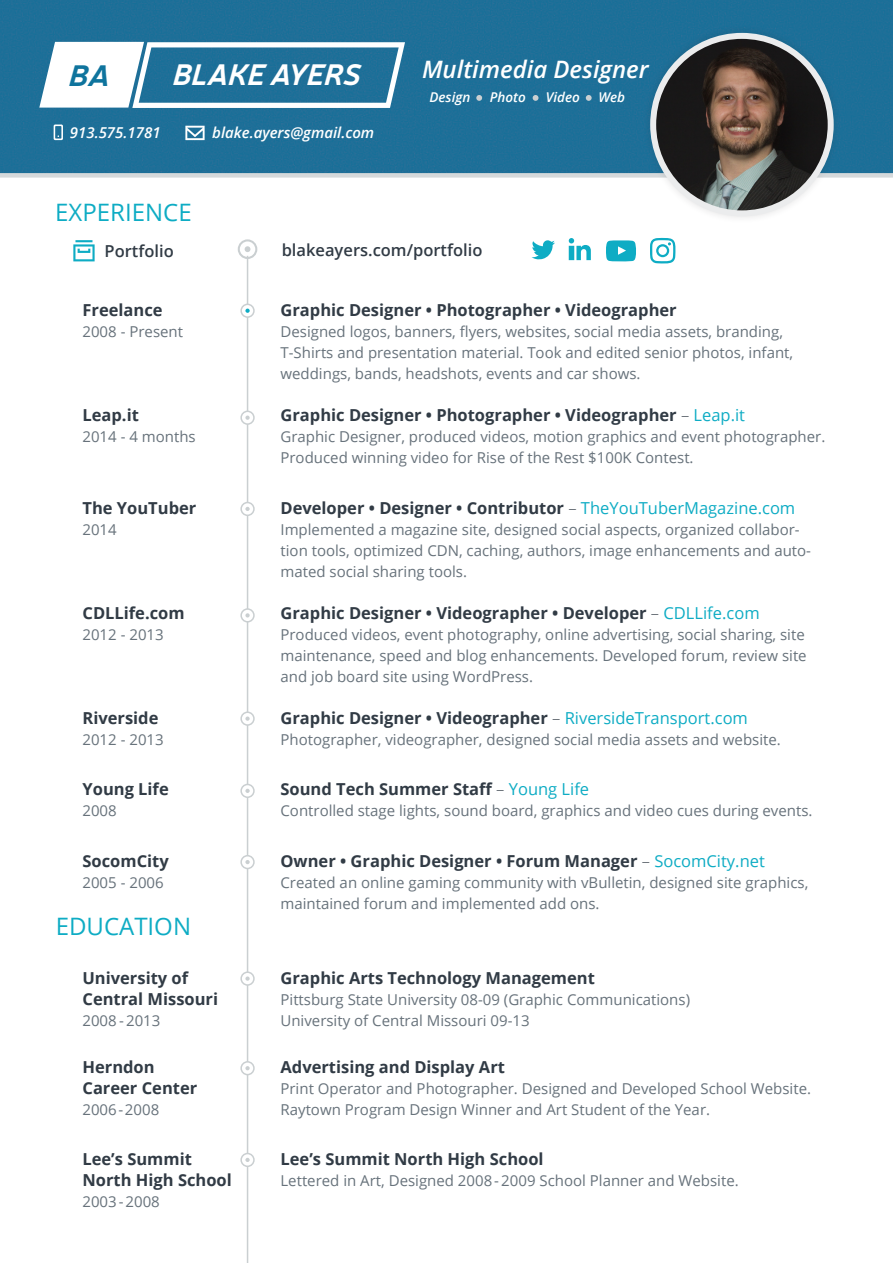
<style>
.page{position:relative;width:893px;height:1263px;background:#fff}
.page>*{position:absolute;margin:0;border:0;box-sizing:border-box;transform-origin:0 0}
.t1{font:italic 700 29.4px "Neris";color:#fff;scale:.96 1}
.t2{font:italic 700 29.4px "Neris";color:#0f749d}
.Timeline_H1{font:24px "Open Sans";color:#0eacc4}
.Logo_Job_Description{font:italic 600 24px "Open Sans";color:#fff}
.Timeline_Title{font:700 16.5px "Open Sans";color:#313b45}
.Timeline_Title-2{font:600 16.5px "Open Sans";color:#313b45}
.Timeline_Title-3{font:15px/21px "Open Sans";color:#67727b}
.Timeline_Description{font:15px/21px "Open Sans";color:#67727b}
.Timeline_Title-4{font:italic 600 15px "Open Sans";color:#fff}
.Timeline_Title-5{font:italic 600 13.5px "Open Sans";color:#fff}
.s1{font-weight:300}
.s2{font-weight:400;color:#0eacc4}
</style>
<div class="page">
<div style="left:0;top:0;width:893px;height:178px;background:#1e6f98"></div>
<div style="left:642px;top:25px;width:200px;height:199px;background:#231f20;opacity:.13"></div>
<img style="left:655px;top:36px;width:176px;height:177px">
<div style="left:650px;top:33px;width:184px;height:183px;border:6px solid #ebeced;border-radius:50%"></div>
<svg style="left:39px;top:42px;width:366px;height:66px"></svg>
<svg style="left:245px;top:246px;width:5px;height:6px"></svg>
<div style="left:238px;top:239px;width:19px;height:20px;border:2px solid #cacfd1;border-radius:50%"></div>
<hr style="left:247px;top:256px;width:1px;height:1007px;background:#cacfd1">
<div style="left:241px;top:784px;width:13px;height:13px;background:#fff;border-radius:50%"></div>
<div style="left:240px;top:784px;width:15px;height:14px;border:2px solid #cacfd1;border-radius:50%"></div>
<svg style="left:245px;top:789px;width:5px;height:4px"></svg>
<div style="left:241px;top:304px;width:13px;height:13px;background:#fff;border-radius:50%"></div>
<div style="left:240px;top:304px;width:15px;height:14px;border:2px solid #cacfd1;border-radius:50%"></div>
<svg style="left:245px;top:309px;width:5px;height:4px"></svg>
<div style="left:241px;top:856px;width:13px;height:12px;background:#fff;border-radius:50%"></div>
<div style="left:240px;top:855px;width:15px;height:14px;border:2px solid #cacfd1;border-radius:50%"></div>
<svg style="left:245px;top:860px;width:5px;height:4px"></svg>
<div style="left:241px;top:972px;width:13px;height:13px;background:#fff;border-radius:50%"></div>
<div style="left:240px;top:971px;width:15px;height:15px;border:2px solid #cacfd1;border-radius:50%"></div>
<svg style="left:245px;top:976px;width:5px;height:5px"></svg>
<div style="left:241px;top:1153px;width:13px;height:13px;background:#fff;border-radius:50%"></div>
<div style="left:240px;top:1153px;width:15px;height:14px;border:2px solid #cacfd1;border-radius:50%"></div>
<svg style="left:245px;top:1158px;width:5px;height:4px"></svg>
<div style="left:241px;top:1062px;width:13px;height:12px;background:#fff;border-radius:50%"></div>
<div style="left:240px;top:1061px;width:15px;height:14px;border:2px solid #cacfd1;border-radius:50%"></div>
<svg style="left:245px;top:1066px;width:5px;height:4px"></svg>
<div style="left:241px;top:609px;width:13px;height:13px;background:#fff;border-radius:50%"></div>
<div style="left:240px;top:608px;width:15px;height:14px;border:2px solid #cacfd1;border-radius:50%"></div>
<svg style="left:245px;top:613px;width:5px;height:4px"></svg>
<div style="left:241px;top:502px;width:13px;height:13px;background:#fff;border-radius:50%"></div>
<div style="left:240px;top:502px;width:15px;height:14px;border:2px solid #cacfd1;border-radius:50%"></div>
<svg style="left:245px;top:507px;width:5px;height:4px"></svg>
<div style="left:241px;top:411px;width:13px;height:13px;background:#fff;border-radius:50%"></div>
<div style="left:240px;top:411px;width:15px;height:14px;border:2px solid #cacfd1;border-radius:50%"></div>
<svg style="left:245px;top:416px;width:5px;height:4px"></svg>
<div style="left:241px;top:712px;width:13px;height:13px;background:#fff;border-radius:50%"></div>
<div style="left:240px;top:711px;width:15px;height:15px;border:2px solid #cacfd1;border-radius:50%"></div>
<svg style="left:245px;top:716px;width:5px;height:5px"></svg>
<svg style="left:531px;top:240px;width:24px;height:20px"></svg>
<svg style="left:476px;top:95px;width:6px;height:6px"></svg>
<svg style="left:586px;top:95px;width:6px;height:6px"></svg>
<svg style="left:533px;top:95px;width:5px;height:6px"></svg>
<svg style="left:185px;top:126px;width:20px;height:14px"></svg>
<svg style="left:54px;top:125px;width:9px;height:15px"></svg>
<svg style="left:606px;top:240px;width:30px;height:22px"></svg>
<svg style="left:650px;top:237px;width:26px;height:27px"></svg>
<svg style="left:569px;top:238px;width:22px;height:22px"></svg>
<svg style="left:73px;top:240px;width:22px;height:21px"></svg>
<h1 class="t2" style="left:68px;top:55px;width:46px">BA</h1>
<h1 class="t1" style="left:173px;top:54px;width:201px">BLAKE AYERS</h1>
<p class="Logo_Job_Description" style="left:422px;top:53px;width:228px">Multimedia Designer</p>
<p class="Timeline_Title-4" style="left:70px;top:122px;width:92px">913.575.1781</p>
<p class="Timeline_Title-4" style="left:212px;top:122px;width:163px">blake.ayers@gmail.com</p>
<p class="Timeline_H1" style="left:55px;top:196px;width:138px">EXPERIENCE</p>
<p class="Timeline_Title-5" style="left:429px;top:87px;width:42px">Design</p>
<p class="Timeline_Title-5" style="left:490px;top:87px;width:38px">Photo</p>
<p class="Timeline_Title-5" style="left:546px;top:87px;width:36px">Video</p>
<p class="Timeline_Title-5" style="left:598px;top:87px;width:28px">Web</p>
<p class="Timeline_Title-2" style="left:105px;top:239px;width:71px">Portfolio</p>
<p class="Timeline_Title-2" style="left:282px;top:238px;width:202px">blakeayers.com/portfolio</p>
<p class="Timeline_Title" style="left:82px;top:298px;width:82px">Freelance</p>
<p class="Timeline_Title" style="left:280px;top:298px;width:398px">Graphic Designer • Photographer • Videographer</p>
<p class="Timeline_Title-3" style="left:82px;top:321px;width:102px">2008 - Present</p>
<p class="Timeline_Title-3" style="left:280px;top:321px;width:504px">Designed logos, banners, flyers, websites, social media assets, branding,</p>
<p class="Timeline_Title-3" style="left:280px;top:342px;width:514px">T-Shirts and presentation material. Took and edited senior photos, infant,</p>
<p class="Timeline_Title-3" style="left:280px;top:363px;width:361px">weddings, bands, headshots, events and car shows.</p>
<p class="Timeline_Title" style="left:82px;top:403px;width:58px">Leap.it</p>
<p class="Timeline_Title" style="left:280px;top:403px;width:466px">Graphic Designer • Photographer • Videographer <span class="s1">–</span> <span class="s2">Leap.it</span></p>
<p class="Timeline_Description" style="left:82px;top:426px;width:115px">2014 - 4 months</p>
<p class="Timeline_Description" style="left:280px;top:426px;width:546px">Graphic Designer, produced videos, motion graphics and event photographer.<br>Produced winning video for Rise of the Rest $100K Contest.</p>
<p class="Timeline_Title" style="left:82px;top:496px;width:115px">The YouTuber</p>
<p class="Timeline_Title" style="left:280px;top:496px;width:516px">Developer • Designer • Contributor <span class="s1">–</span> <span class="s2">TheYouTuberMagazine.com</span></p>
<p class="Timeline_Title-3" style="left:82px;top:518px;width:36px">2014</p>
<p class="Timeline_Title-3" style="left:280px;top:518px;width:532px">Implemented a magazine site, designed social aspects, organized collabor&shy;tion tools, optimized CDN, caching, authors, image enhancements and auto&shy;mated social sharing tools.</p>
<p class="Timeline_Title" style="left:82px;top:601px;width:104px">CDLLife.com</p>
<p class="Timeline_Title" style="left:280px;top:601px;width:481px">Graphic Designer • Videographer • Developer <span class="s1">–</span> <span class="s2">CDLLife.com</span></p>
<p class="Timeline_Title-3" style="left:82px;top:623px;width:83px">2012 - 2013</p>
<p class="Timeline_Title-3" style="left:280px;top:623px;width:526px">Produced videos, event photography, online advertising, social sharing, site</p>
<p class="Timeline_Title-3" style="left:280px;top:644px;width:528px">maintenance, speed and blog enhancements. Developed forum, review site and job board site using WordPress.</p>
<p class="Timeline_Title" style="left:82px;top:706px;width:77px">Riverside</p>
<p class="Timeline_Title" style="left:280px;top:706px;width:469px">Graphic Designer • Videographer <span class="s1">–</span> <span class="s2">RiversideTransport.com</span></p>
<p class="Timeline_Description" style="left:82px;top:728px;width:83px">2012 - 2013</p>
<p class="Timeline_Description" style="left:280px;top:728px;width:502px">Photographer, videographer, designed social media assets and website.</p>
<p class="Timeline_Title" style="left:82px;top:777px;width:88px">Young Life</p>
<p class="Timeline_Title" style="left:280px;top:777px;width:310px">Sound Tech Summer Staff <span class="s1">–</span> <span class="s2">Young Life</span></p>
<p class="Timeline_Description" style="left:82px;top:800px;width:36px">2008</p>
<p class="Timeline_Description" style="left:280px;top:800px;width:533px">Controlled stage lights, sound board, graphics and video cues during events.</p>
<p class="Timeline_Title" style="left:82px;top:849px;width:88px">SocomCity</p>
<p class="Timeline_Title" style="left:280px;top:849px;width:486px">Owner • Graphic Designer • Forum Manager <span class="s1">–</span> <span class="s2">SocomCity.net</span></p>
<p class="Timeline_Description" style="left:82px;top:871px;width:83px">2005 - 2006</p>
<p class="Timeline_Description" style="left:280px;top:871px;width:529px">Created an online gaming community with vBulletin, designed site graphics, maintained forum and implemented add ons.</p>
<p class="Timeline_H1" style="left:56px;top:909px;width:137px">EDUCATION</p>
<p class="Timeline_Title" style="left:82px;top:967px;width:107px">University of</p>
<p class="Timeline_Title" style="left:280px;top:967px;width:316px">Graphic Arts Technology Management</p>
<p class="Timeline_Title" style="left:82px;top:988px;width:137px">Central Missouri</p>
<p class="Timeline_Title-3" style="left:280px;top:989px;width:411px">Pittsburg State University 08-09 (Graphic Communications)</p>
<p class="Timeline_Title-3" style="left:82px;top:1010px;width:79px">2008 - 2013</p>
<p class="Timeline_Title-3" style="left:280px;top:1010px;width:251px">University of Central Missouri 09-13</p>
<p class="Timeline_Title" style="left:82px;top:1055px;width:74px">Herndon</p>
<p class="Timeline_Title" style="left:280px;top:1055px;width:226px">Advertising and Display Art</p>
<p class="Timeline_Title" style="left:82px;top:1076px;width:116px">Career Center</p>
<p class="Timeline_Title-3" style="left:280px;top:1077px;width:532px">Print Operator and Photographer. Designed and Developed School Website.</p>
<p class="Timeline_Description" style="left:82px;top:1098px;width:78px">2006-2008</p>
<p class="Timeline_Description" style="left:280px;top:1098px;width:431px">Raytown Program Design Winner and Art Student of the Year.</p>
<p class="Timeline_Title" style="left:82px;top:1147px;width:111px">Lee’s Summit</p>
<p class="Timeline_Title" style="left:280px;top:1147px;width:265px">Lee’s Summit North High School</p>
<p class="Timeline_Title" style="left:82px;top:1168px;width:151px">North High School</p>
<p class="Timeline_Title-3" style="left:280px;top:1170px;width:460px">Lettered in Art, Designed 2008- 2009 School Planner and Website.</p>
<p class="Timeline_Description" style="left:82px;top:1191px;width:79px">2003 -2008</p>
</div>
